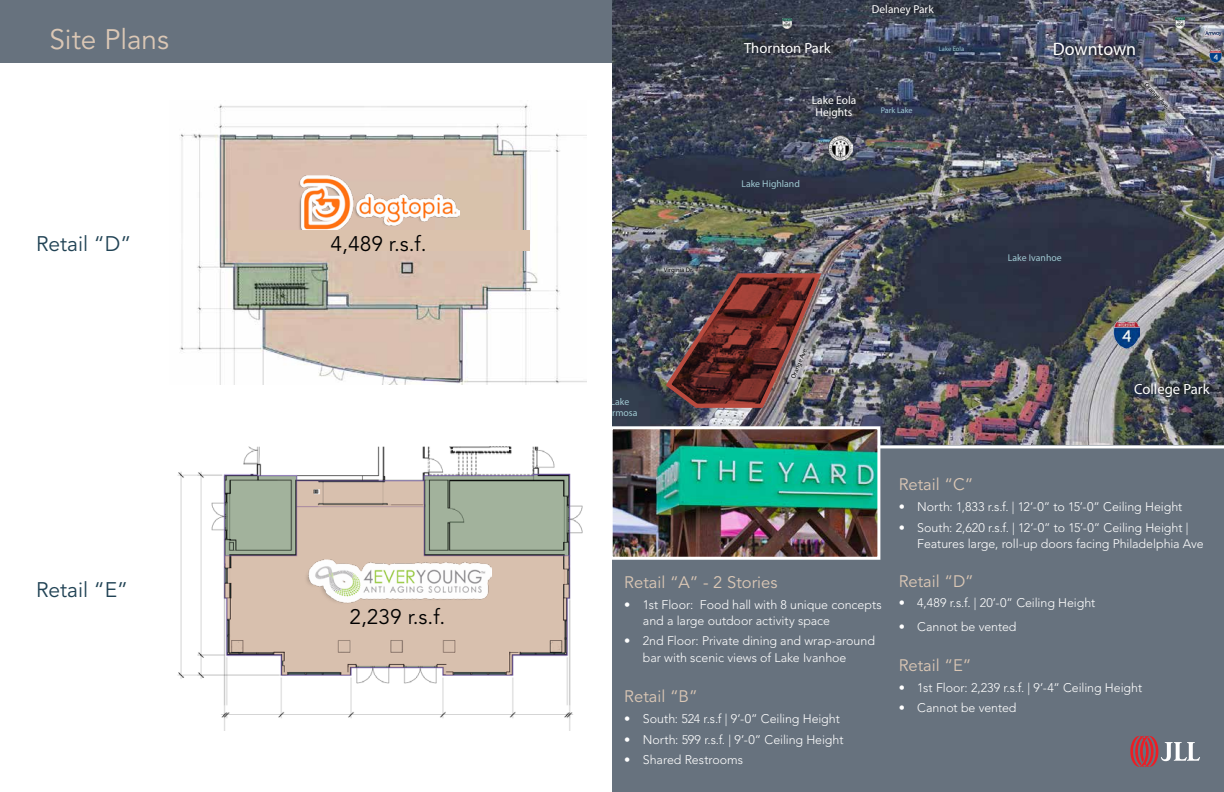
<style>
.page{position:relative;width:1224px;height:792px;background:#fff}
.page>*{position:absolute;margin:0;border:0;box-sizing:border-box;transform-origin:0 0}
.t1{font:28px "Avenir";color:#dbc7b5}
.t2{font:21px "Avenir";color:#000}
.t3{font:21px "Avenir";color:#204254}
.t4{font:18px "Myriad Pro";letter-spacing:-.005em;color:#fff}
.t5{font:16.6px "Avenir";color:#dbc7b5}
.t6{font:14.7px "Myriad Pro";color:#fff}
.t7{font:300 12.4px/16px "Avenir";letter-spacing:-.005em;color:#fff}
.t8{font:11.5px/11.5px "Myriad Pro";color:#fff;text-align:center}
.t9{font:9.8px/10.6px "Myriad Pro";color:#9fc8d1;text-align:center}
.t10{font:8.2px "Myriad Pro";color:#9fc8d1}
.t11{font:6.6px "Myriad Pro";color:#000}
.t12{font:6.6px "Myriad Pro";color:#9fc8d1}
.t13{font:6.5px "Myriad Pro";color:#000}
</style>
<div class="page">
<div style="left:0;top:0;width:612px;height:63px;background:#67727e"></div>
<img style="left:612px;top:0;width:612px;height:445px">
<div style="left:1190px;top:418px;width:34px;height:30px;background:#000;opacity:.75"></div>
<img style="left:1113px;top:322px;width:27px;height:27px">
<img style="left:828px;top:136px;width:25px;height:24px">
<svg style="left:1198px;top:20px;width:26px;height:23px"></svg>
<img style="left:1203px;top:25px;width:18px;height:13px">
<svg style="left:1138px;top:379px;width:84px;height:22px;background:#3f454c"></svg>
<svg style="left:748px;top:38px;width:95px;height:20px;background:#383b46"></svg>
<svg style="left:1057px;top:39px;width:91px;height:21px;background:#44485a"></svg>
<svg style="left:1210px;top:51px;width:12px;height:12px"></svg>
<svg style="left:783px;top:18px;width:8px;height:11px"></svg>
<svg style="left:816px;top:92px;width:52px;height:31px;background:#343845"></svg>
<svg style="left:1176px;top:17px;width:9px;height:11px"></svg>
<svg style="left:876px;top:1px;width:70px;height:18px"></svg>
<svg style="left:1136px;top:75px;width:41px;height:42px;background:#696a75"></svg>
<div style="left:612px;top:445px;width:612px;height:347px;background:#67727e"></div>
<img style="left:179px;top:104px;width:407px;height:280px">
<img style="left:177px;top:446px;width:406px;height:285px">
<img style="left:659px;top:262px;width:165px;height:148px">
<img style="left:614px;top:430px;width:262px;height:126px">
<div style="left:610px;top:426px;width:270px;height:134px;border:3px solid #fff"></div>
<hr style="left:878px;top:445px;width:346px;height:3px;background:#fff">
<img style="left:297px;top:175px;width:163px;height:55px">
<div style="left:228px;top:230px;width:301px;height:21px;background:#dbc2ad"></div>
<img style="left:303px;top:559px;width:189px;height:47px">
<svg style="left:1130px;top:736px;width:70px;height:31px"></svg>
<h1 class="t1" style="left:49px;top:19px;width:121px">Site Plans</h1>
<h2 class="t3" style="left:36px;top:228px;width:97px">Retail “D”</h2>
<h2 class="t3" style="left:36px;top:574px;width:94px">Retail “E”</h2>
<h2 class="t2" style="left:331px;top:228px;width:98px">4,489 r.s.f.</h2>
<h2 class="t2" style="left:349px;top:601px;width:98px">2,239 r.s.f.</h2>
<p class="t8" style="left:872px;top:3px;width:63px">Delaney Park</p>
<p class="t11" style="left:664px;top:265px;width:31px;rotate:1deg">Virginia Dr.</p>
<p class="t9" style="left:602px;top:396px;width:37px">Lake<br>Formosa</p>
<p class="t6" style="left:744px;top:39px;width:88px">Thornton Park</p>
<h3 class="t4" style="left:1053px;top:38px;width:85px">Downtown</h3>
<p class="t12" style="left:939px;top:45px;width:27px">Lake Eola</p>
<p class="t8" style="left:812px;top:95px;width:46px">Lake Eola<br>Heights</p>
<p class="t10" style="left:881px;top:106px;width:33px">Park Lake</p>
<p class="t13" style="left:1149px;top:81px;width:35px;rotate:47deg">Orange Ave.</p>
<p class="t9" style="left:741px;top:178px;width:60px">Lake Highland</p>
<p class="t9" style="left:1008px;top:252px;width:55px">Lake Ivanhoe</p>
<p class="t13" style="left:789px;top:377px;width:35px;rotate:-67deg">Orange Ave.</p>
<p class="t6" style="left:1134px;top:380px;width:77px">College Park</p>
<h3 class="t5" style="left:624px;top:570px;width:155px">Retail “A” - 2 Stories</h3>
<p class="t7" style="left:643px;top:597px;width:240px;text-indent:-19px">• 1st Floor: Food hall with 8 unique concepts and a large outdoor activity space</p>
<p class="t7" style="left:643px;top:633px;width:234px;line-height:16.6px;text-indent:-19px">• 2nd Floor: Private dining and wrap-around bar with scenic views of Lake Ivanhoe</p>
<h3 class="t5" style="left:624px;top:684px;width:75px">Retail “B”</h3>
<p class="t7" style="left:624px;top:711px;width:217px">• South: 524 r.s.f | 9’-0” Ceiling Height</p>
<p class="t7" style="left:624px;top:732px;width:221px">• North: 599 r.s.f. | 9’-0” Ceiling Height</p>
<p class="t7" style="left:624px;top:752px;width:120px">• Shared Restrooms</p>
<h3 class="t5" style="left:899px;top:472px;width:76px">Retail “C”</h3>
<p class="t7" style="left:899px;top:499px;width:285px">• North: 1,833 r.s.f. | 12’-0” to 15’-0” Ceiling Height</p>
<p class="t7" style="left:917px;top:520px;width:288px;text-indent:-19px">• South: 2,620 r.s.f. | 12’-0” to 15’-0” Ceiling Height |<br>Features large, roll-up doors facing Philadelphia Ave</p>
<h3 class="t5" style="left:899px;top:569px;width:77px">Retail “D”</h3>
<p class="t7" style="left:899px;top:595px;width:198px">• 4,489 r.s.f. | 20’-0” Ceiling Height</p>
<p class="t7" style="left:899px;top:619px;width:119px">• Cannot be vented</p>
<h3 class="t5" style="left:899px;top:653px;width:74px">Retail “E”</h3>
<p class="t7" style="left:899px;top:680px;width:245px">• 1st Floor: 2,239 r.s.f. | 9’-4” Ceiling Height</p>
<p class="t7" style="left:899px;top:700px;width:119px">• Cannot be vented</p>
</div>
